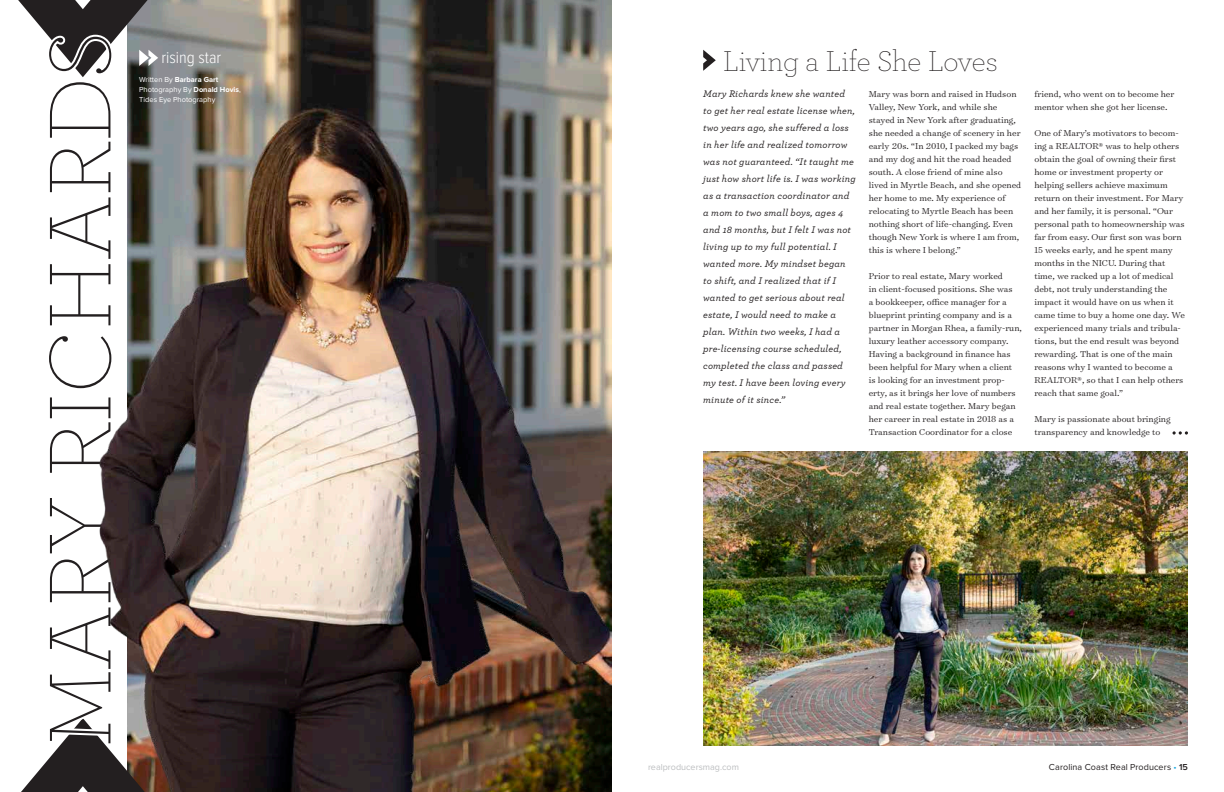
<style>
.page{position:relative;width:1224px;height:792px;background:#fff}
.page>*{position:absolute;margin:0;border:0;box-sizing:border-box;transform-origin:0 0}
.t1{font:200 92px "Archer Pro";color:#231f20}
.t2{font:200 30px "Archer Pro";letter-spacing:-.01em;color:#231f20}
.t3{font:300 17px "Proxima Nova Cond";color:#fff}
.t4{font:italic 500 10px/17px "Archer Pro";letter-spacing:.02em;color:#231f20}
.t5{font:300 9.8px/13px "Surveyor Text";color:#231f20}
.t6{font:9px "Proxima Nova";letter-spacing:.01em;color:#231f20}
.t7{font:9px "Proxima Nova";color:#bcbec0}
.t8{font:7.5px/10px "Proxima Nova";color:#fff}
.s1{font-weight:700}
.s2{color:#19a8e0}
.s3{font-weight:600}
</style>
<div class="page">
<img style="left:158px;top:0;width:454px;height:102px">
<img style="left:703px;top:452px;width:485px;height:294px">
<svg style="left:703px;top:50px;width:13px;height:21px"></svg>
<svg style="left:21px;top:718px;width:70px;height:74px"></svg>
<svg style="left:18px;top:0;width:140px;height:102px"></svg>
<img style="left:91px;top:102px;width:521px;height:690px">
<svg style="left:1173px;top:431px;width:15px;height:4px"></svg>
<h1 class="t1" style="left:23px;top:746px;width:716px;rotate:-90deg">MARY RICHARDS</h1>
<h3 class="t3" style="left:161px;top:50px;width:61px">rising star</h3>
<h2 class="t2" style="left:723px;top:42px;width:276px">Living a Life She Loves</h2>
<p class="t8" style="left:139px;top:75px;width:103px">Written By <span class="s1">Barbara Gart<br></span>Photography By <span class="s1">Donald Hovis</span>,<br>Tides Eye Photography</p>
<p class="t4" style="left:703px;top:85px;width:154px">Mary Richards knew she wanted to get her real estate license when, two years ago, she suffered a loss in her life and realized tomorrow was not guaranteed. “It taught me just how short life is. I was working as a transaction coordinator and a mom to two small boys, ages 4 and 18 months, but I felt I was not living up to my full potential. I wanted more. My mindset began to shift, and I realized that if I wanted to get serious about real estate, I would need to make a plan. Within two weeks, I had a pre-licensing course scheduled, completed the class and passed my test. I have been loving every minute of it since.”</p>
<p class="t5" style="left:869px;top:87px;width:154px">Mary was born and raised in Hudson Valley, New York, and while she stayed in New York after graduating, she needed a change of scenery in her early 20s. “In 2010, I packed my bags and my dog and hit the road headed south. A close friend of mine also lived in Myrtle Beach, and she opened her home to me. My experience of relocating to Myrtle Beach has been nothing short of life-changing. Even though New York is where I am from, this is where I belong.”</p>
<p class="t5" style="left:869px;top:269px;width:155px">Prior to real estate, Mary worked<br>in client-focused positions. She was<br>a bookkeeper, office manager for a blueprint printing company and is a partner in Morgan Rhea, a family-run, luxury leather accessory company.<br>Having a background in finance has been helpful for Mary when a client<br>is looking for an investment prop&shy;erty, as it brings her love of numbers and real estate together. Mary began her career in real estate in 2018 as a Transaction Coordinator for a close</p>
<p class="t5" style="left:1034px;top:87px;width:142px">friend, who went on to become her mentor when she got her license.</p>
<p class="t5" style="left:1034px;top:126px;width:152px">One of Mary’s motivators to becom&shy;ing a REALTOR® was to help others obtain the goal of owning their first home or investment property or helping sellers achieve maximum return on their investment. For Mary and her family, it is personal. “Our personal path to homeownership was far from easy. Our first son was born 15 weeks early, and he spent many months in the NICU. During that time, we racked up a lot of medical debt, not truly understanding the impact it would have on us when it came time to buy a home one day. We experienced many trials and tribula&shy;tions, but the end result was beyond rewarding. That is one of the main reasons why I wanted to become a REALTOR®, so that I can help others reach that same goal.”</p>
<p class="t5" style="left:1034px;top:412px;width:138px">Mary is passionate about bringing transparency and knowledge to</p>
<p class="t7" style="left:648px;top:762px;width:92px">realproducersmag.com</p>
<p class="t6" style="left:1049px;top:762px;width:141px">Carolina Coast Real Producers <span class="s2">•</span> <span class="s3">15</span></p>
</div>
